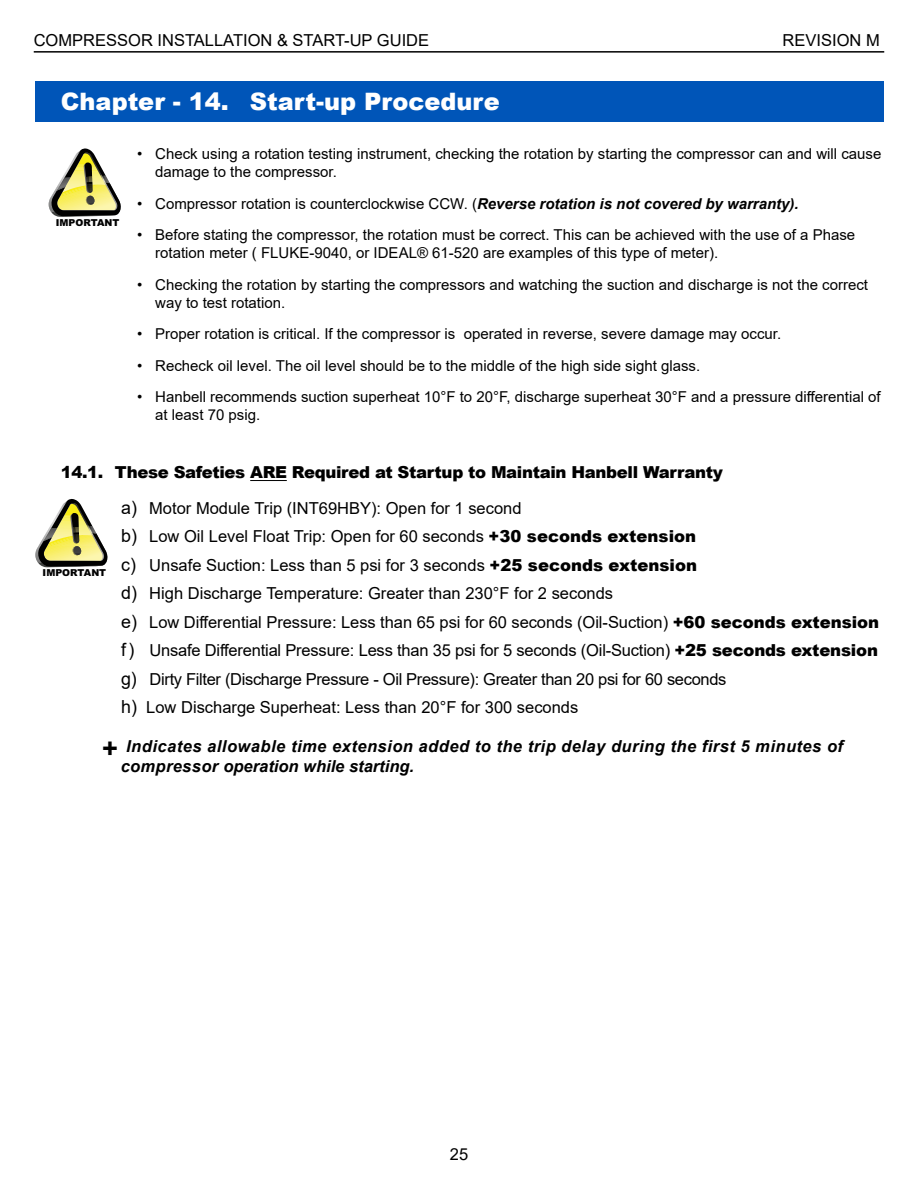
<style>
.page{position:relative;width:918px;height:1188px;background:#fff}
.page>*{position:absolute;margin:0;border:0;box-sizing:border-box;transform-origin:0 0}
.t1{font:900 24px "Arial";color:#fff}
.t2{font:16.5px/28.5px "Arial";color:#000}
.t3{font:italic 700 16.5px/19.8px "Arial";letter-spacing:.03em;color:#000}
.t4{font:900 16.5px/35.2px "Arial";letter-spacing:-.02em;color:#000}
.t5{font:15px/18px "Arial";color:#000}
.t6{font:900 9.6px "Arial";letter-spacing:-.005em;color:#000}
.s1{font-weight:700;font-style:italic}
.s2{font-weight:400;font-size:18px}
.s3{font-weight:400}
.s4{font-size:18px}
.s5{font-weight:900}
.s6{font-size:27px}
</style>
<div class="page">
<hr style="left:34px;top:51px;width:850px;height:2px;background:#000">
<div style="left:35px;top:81px;width:849px;height:41px;background:#0055b8"></div>
<svg style="left:49px;top:148px;width:72px;height:69px"></svg>
<hr style="left:250px;top:480px;width:37px;height:1px;background:#000">
<svg style="left:35px;top:499px;width:72px;height:68px"></svg>
<p class="t2" style="left:34px;top:26px;width:397px">COMPRESSOR INSTALLATION &amp; START-UP GUIDE</p>
<p class="t2" style="left:783px;top:26px;width:99px">REVISION M</p>
<h1 class="t1" style="left:61px;top:84px;width:440px">Chapter - 14. Start-up Procedure</h1>
<p class="t6" style="left:56px;top:216px;width:65px">IMPORTANT</p>
<p class="t5" style="left:155px;top:145px;width:728px;text-indent:-18px">• Check using a rotation testing instrument, checking the rotation by starting the compressor can and will cause damage to the compressor.</p>
<p class="t5" style="left:137px;top:195px;width:663px">• Compressor rotation is counterclockwise CCW. (<span class="s1">Reverse rotation is not covered by warranty).</span></p>
<p class="t5" style="left:155px;top:226px;width:702px;text-indent:-18px">• Before stating the compressor, the rotation must be correct. This can be achieved with the use of a Phase rotation meter ( FLUKE-9040, or IDEAL® 61-520 are examples of this type of meter).</p>
<p class="t5" style="left:155px;top:276px;width:714px;text-indent:-18px">• Checking the rotation by starting the compressors and watching the suction and discharge is not the correct way to test rotation.</p>
<p class="t5" style="left:137px;top:325px;width:646px">• Proper rotation is critical. If the compressor is operated in reverse, severe damage may occur.</p>
<p class="t5" style="left:137px;top:357px;width:564px">• Recheck oil level. The oil level should be to the middle of the high side sight glass.</p>
<p class="t5" style="left:155px;top:388px;width:727px;text-indent:-18px">• Hanbell recommends suction superheat 10°F to 20°F, discharge superheat 30°F and a pressure differential of at least 70 psig.</p>
<p class="t4" style="left:121px;top:454px;width:603px;text-indent:-60px">14.1. These Safeties ARE Required at Startup to Maintain Hanbell Warranty <span class="s2">a)</span> <span class="s3">Motor Module Trip (INT69HBY): Open for 1 second</span></p>
<p class="t2" style="left:121px;top:522px;width:760px"><span class="s4">b)</span> Low Oil Level Float Trip: Open for 60 seconds <span class="s5">+30 seconds extension<br></span><span class="s4">c)</span> Unsafe Suction: Less than 5 psi for 3 seconds <span class="s5">+25 seconds extension<br></span><span class="s4">d)</span> High Discharge Temperature: Greater than 230°F for 2 seconds<br><span class="s4">e)</span> Low Differential Pressure: Less than 65 psi for 60 seconds (Oil-Suction) <span class="s5">+60 seconds extension </span><span class="s4">f )</span> Unsafe Differential Pressure: Less than 35 psi for 5 seconds (Oil-Suction) <span class="s5">+25 seconds extension </span><span class="s4">g)</span> Dirty Filter (Discharge Pressure - Oil Pressure): Greater than 20 psi for 60 seconds<br><span class="s4">h)</span> Low Discharge Superheat: Less than 20°F for 300 seconds</p>
<p class="t3" style="left:121px;top:737px;width:724px;text-indent:-19px"><span class="s6">+</span> Indicates allowable time extension added to the trip delay during the first 5 minutes of compressor operation while starting.</p>
<p class="t6" style="left:43px;top:566px;width:65px">IMPORTANT</p>
<p class="t2" style="left:450px;top:1139px;width:20px">25</p>
</div>
